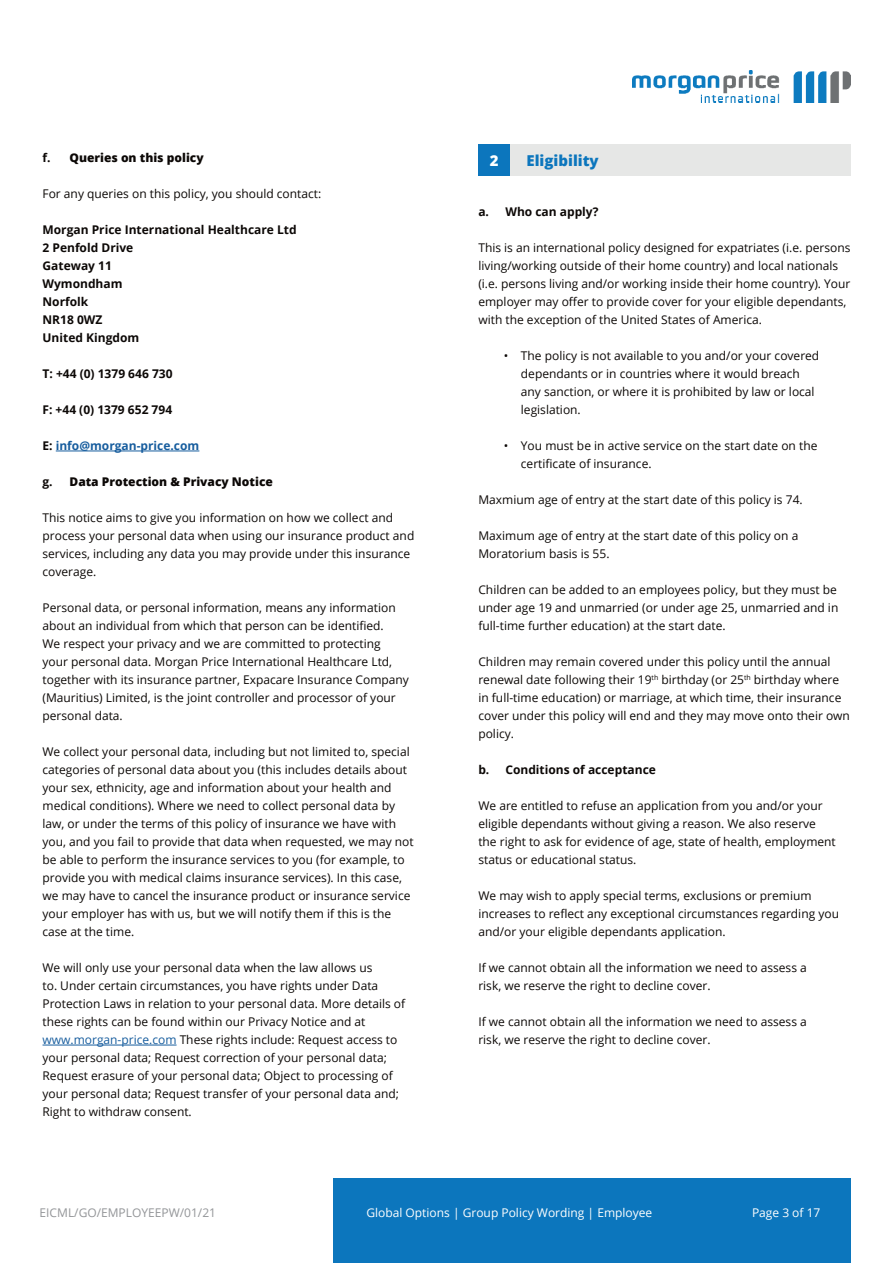
<style>
.page{position:relative;width:893px;height:1263px;background:#fff}
.page>*{position:absolute;margin:0;border:0;box-sizing:border-box;transform-origin:0 0}
.t1{font:800 15px "Open Sans";color:#0c76bd}
.t2{font:800 15px "Open Sans";color:#fff}
.Main_text_body{font:12px/18px "Open Sans";color:#0c0806}
.Main_text_body-2{font:700 12px/18px "Open Sans";color:#0c0806}
.t3{font:800 12px "Open Sans";color:#0c0806}
.t4{font:12px "Open Sans";color:#fff}
.t5{font:12px "Open Sans";color:#939598}
.Main_text_body-3{font:700 12px "Open Sans";color:#175d9e}
.s1{font-weight:700}
.s2{color:#0c0806}
.s3{color:#175d9e}
</style>
<div class="page">
<div style="left:333px;top:1178px;width:517px;height:85px;background:#0c76bd"></div>
<img style="left:632px;top:70px;width:218px;height:32px">
<div style="left:478px;top:144px;width:372px;height:32px;background:#e6e7e6"></div>
<div style="left:478px;top:144px;width:32px;height:32px;background:#0c76bd"></div>
<hr style="left:56px;top:451px;width:143px;height:1px;background:#175d9e">
<hr style="left:43px;top:1045px;width:134px;height:1px;background:#175d9e">
<p class="t3" style="left:43px;top:149px;width:163px"><span class="s1">f.</span> Queries on this policy</p>
<p class="t2" style="left:490px;top:149px;width:10px">2</p>
<p class="t1" style="left:527px;top:149px;width:74px">Eligibility</p>
<p class="Main_text_body" style="left:43px;top:184px;width:280px">For any queries on this policy, you should contact:</p>
<p class="Main_text_body-2" style="left:43px;top:220px;width:256px">Morgan Price International Healthcare Ltd<br>2 Penfold Drive<br>Gateway 11<br>Wymondham<br>Norfolk<br>NR18 0WZ<br>United Kingdom</p>
<p class="Main_text_body-2" style="left:43px;top:364px;width:132px">T: +44 (0) 1379 646 730</p>
<p class="Main_text_body-2" style="left:43px;top:400px;width:131px">F: +44 (0) 1379 652 794</p>
<p class="Main_text_body-3" style="left:43px;top:437px;width:158px"><span class="s2">E:</span> info@morgan-price.com</p>
<p class="t3" style="left:43px;top:473px;width:232px"><span class="s1">g.</span> Data Protection &amp; Privacy Notice</p>
<p class="Main_text_body" style="left:43px;top:508px;width:373px">This notice aims to give you information on how we collect and process your personal data when using our insurance product and services, including any data you may provide under this insurance coverage.</p>
<p class="Main_text_body" style="left:43px;top:598px;width:368px">Personal data, or personal information, means any information about an individual from which that person can be identified.<br>We respect your privacy and we are committed to protecting your personal data. Morgan Price International Healthcare Ltd, together with its insurance partner, Expacare Insurance Company (Mauritius) Limited, is the joint controller and processor of your personal data.</p>
<p class="Main_text_body" style="left:43px;top:742px;width:373px">We collect your personal data, including but not limited to, special categories of personal data about you (this includes details about your sex, ethnicity, age and information about your health and medical conditions). Where we need to collect personal data by law, or under the terms of this policy of insurance we have with you, and you fail to provide that data when requested, we may not be able to perform the insurance services to you (for example, to provide you with medical claims insurance services). In this case, we may have to cancel the insurance product or insurance service your employer has with us, but we will notify them if this is the case at the time.</p>
<p class="Main_text_body" style="left:43px;top:958px;width:364px">We will only use your personal data when the law allows us<br>to. Under certain circumstances, you have rights under Data Protection Laws in relation to your personal data. More details of these rights can be found within our Privacy Notice and at <span class="s3">www.morgan-price.com</span> These rights include: Request access to your personal data; Request correction of your personal data; Request erasure of your personal data; Object to processing of your personal data; Request transfer of your personal data and; Right to withdraw consent.</p>
<p class="Main_text_body-2" style="left:478px;top:202px;width:122px">a. Who can apply?</p>
<p class="Main_text_body" style="left:478px;top:238px;width:374px">This is an international policy designed for expatriates (i.e. persons</p>
<p class="Main_text_body" style="left:478px;top:256px;width:361px">living/working outside of their home country) and local nationals</p>
<p class="Main_text_body" style="left:478px;top:274px;width:374px">(i.e. persons living and/or working inside their home country). Your employer may offer to provide cover for your eligible dependants, with the exception of the United States of America.</p>
<p class="Main_text_body" style="left:521px;top:346px;width:300px;text-indent:-17px">• The policy is not available to you and/or your covered dependants or in countries where it would breach any sanction, or where it is prohibited by law or local legislation.</p>
<p class="Main_text_body" style="left:521px;top:436px;width:298px;text-indent:-17px">• You must be in active service on the start date on the certificate of insurance.</p>
<p class="Main_text_body" style="left:478px;top:490px;width:326px">Maxmium age of entry at the start date of this policy is 74.</p>
<p class="Main_text_body" style="left:478px;top:526px;width:321px">Maximum age of entry at the start date of this policy on a</p>
<p class="Main_text_body" style="left:478px;top:544px;width:133px">Moratorium basis is 55.</p>
<p class="Main_text_body" style="left:478px;top:580px;width:360px">Children can be added to an employees policy, but they must be</p>
<p class="Main_text_body" style="left:478px;top:598px;width:361px">under age 19 and unmarried (or under age 25, unmarried and in</p>
<p class="Main_text_body" style="left:478px;top:616px;width:249px">full-time further education) at the start date.</p>
<p class="Main_text_body" style="left:478px;top:652px;width:354px">Children may remain covered under this policy until the annual</p>
<p class="Main_text_body" style="left:478px;top:670px;width:362px">renewal date following their 19<sup>th</sup> birthday (or 25<sup>th</sup> birthday where</p>
<p class="Main_text_body" style="left:478px;top:688px;width:365px">in full-time education) or marriage, at which time, their insurance</p>
<p class="Main_text_body" style="left:478px;top:706px;width:373px">cover under this policy will end and they may move onto their own policy.</p>
<p class="Main_text_body-2" style="left:478px;top:760px;width:179px">b. Conditions of acceptance</p>
<p class="Main_text_body" style="left:478px;top:796px;width:359px">We are entitled to refuse an application from you and/or your eligible dependants without giving a reason. We also reserve the right to ask for evidence of age, state of health, employment status or educational status.</p>
<p class="Main_text_body" style="left:478px;top:886px;width:362px">We may wish to apply special terms, exclusions or premium increases to reflect any exceptional circumstances regarding you and/or your eligible dependants application.</p>
<p class="Main_text_body" style="left:478px;top:958px;width:330px">If we cannot obtain all the information we need to assess a</p>
<p class="Main_text_body" style="left:478px;top:976px;width:234px">risk, we reserve the right to decline cover.</p>
<p class="Main_text_body" style="left:478px;top:1012px;width:330px">If we cannot obtain all the information we need to assess a</p>
<p class="Main_text_body" style="left:478px;top:1030px;width:234px">risk, we reserve the right to decline cover.</p>
<p class="t5" style="left:40px;top:1204px;width:178px">EICML/GO/EMPLOYEEPW/01/21</p>
<p class="t4" style="left:366px;top:1204px;width:287px">Global Options | Group Policy Wording | Employee</p>
<p class="t4" style="left:752px;top:1204px;width:70px">Page 3 of 17</p>
</div>
